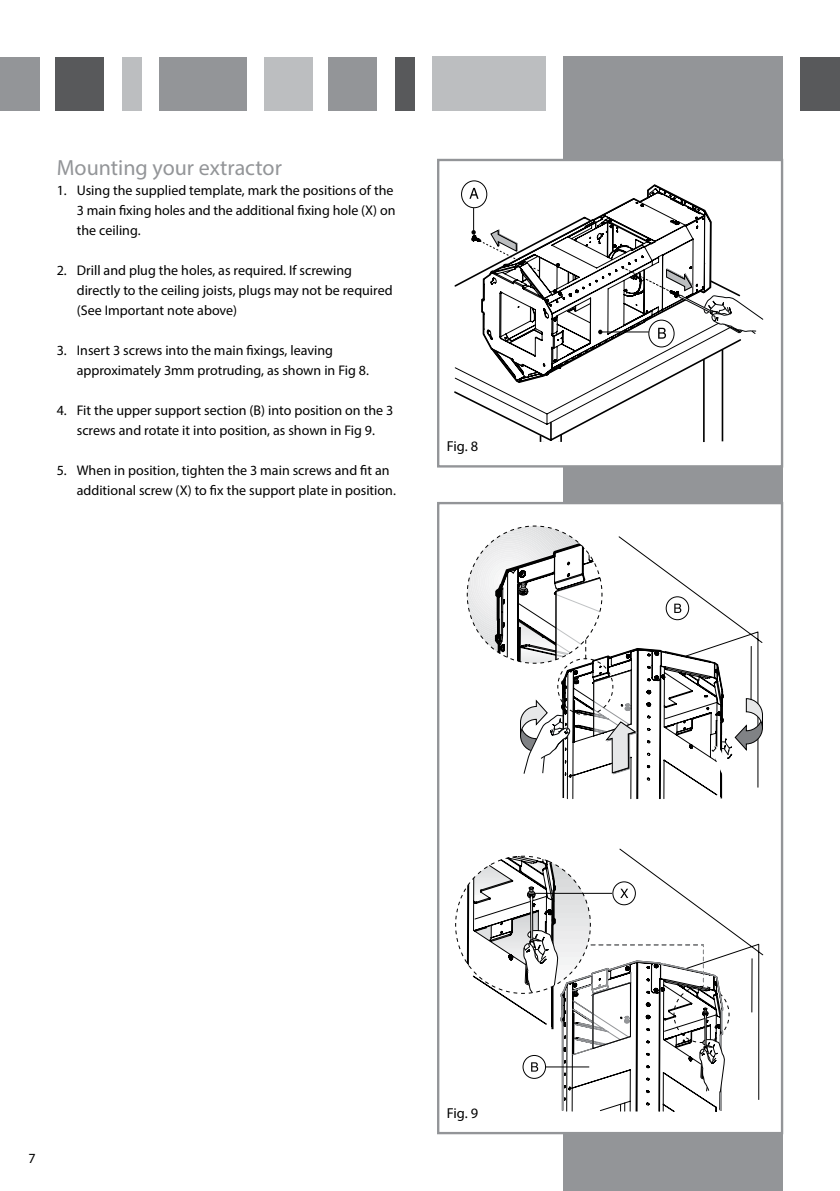
<style>
.page{position:relative;width:840px;height:1191px;background:#fff}
.page>*{position:absolute;margin:0;border:0;box-sizing:border-box;transform-origin:0 0}
.t1{font:22px "Myriad Pro";color:#939598}
.t2{font:14.4px "Myriad Pro";letter-spacing:-.015em;color:#000}
.t3{font:14px/20px "Myriad Pro";color:#000}
</style>
<div class="page">
<div style="left:800px;top:57px;width:39px;height:53px;background:#58595b"></div>
<div style="left:563px;top:57px;width:219px;height:1134px;background:#939598"></div>
<div style="left:394px;top:57px;width:20px;height:53px;background:#58595b"></div>
<div style="left:328px;top:57px;width:48px;height:53px;background:#939598"></div>
<div style="left:264px;top:57px;width:48px;height:53px;background:#bcbec0"></div>
<div style="left:159px;top:57px;width:88px;height:53px;background:#939598"></div>
<div style="left:122px;top:57px;width:19px;height:53px;background:#bcbec0"></div>
<div style="left:56px;top:57px;width:48px;height:53px;background:#58595b"></div>
<div style="left:0;top:57px;width:40px;height:53px;background:#939598"></div>
<div style="left:432px;top:57px;width:113px;height:54px;background:#bcbec0"></div>
<div style="left:437px;top:159px;width:345px;height:308px;background:#fff;border:2px solid #939598"></div>
<div style="left:437px;top:502px;width:345px;height:632px;background:#fff;border:2px solid #939598"></div>
<svg style="left:479px;top:183px;width:222px;height:25px"></svg>
<div style="left:461px;top:181px;width:25px;height:27px;background:#fff;border-radius:50%"></div>
<div style="left:461px;top:180px;width:26px;height:28px;border:1px solid #000;border-radius:50%"></div>
<svg style="left:469px;top:188px;width:9px;height:11px"></svg>
<svg style="left:454px;top:208px;width:309px;height:235px"></svg>
<svg style="left:466px;top:526px;width:296px;height:273px"></svg>
<svg style="left:455px;top:848px;width:307px;height:264px"></svg>
<hr style="left:751px;top:958px;width:1px;height:54px;background:#000">
<h1 class="t1" style="left:57px;top:154px;width:226px">Mounting your extractor</h1>
<p class="t3" style="left:77px;top:180px;width:320px;text-indent:-20px">1. Using the supplied template, mark the positions of the<br>3 main fixing holes and the additional fixing hole (X) on the ceiling.</p>
<p class="t3" style="left:77px;top:260px;width:317px;text-indent:-20px">2. Drill and plug the holes, as required. If screwing directly to the ceiling joists, plugs may not be required (See Important note above)</p>
<p class="t3" style="left:77px;top:340px;width:293px;text-indent:-20px">3. Insert 3 screws into the main fixings, leaving approximately 3mm protruding, as shown in Fig 8.</p>
<p class="t3" style="left:57px;top:400px;width:338px;text-align:center">4. Fit the upper support section (B) into position on the 3 screws and rotate it into position, as shown in Fig 9.</p>
<p class="t3" style="left:77px;top:460px;width:320px;text-indent:-20px">5. When in position, tighten the 3 main screws and fit an additional screw (X) to fix the support plate in position.</p>
<p class="t2" style="left:446px;top:438px;width:33px">Fig. 8</p>
<p class="t3" style="left:28px;top:1147px;width:9px">7</p>
<p class="t2" style="left:446px;top:1104px;width:33px">Fig. 9</p>
</div>
